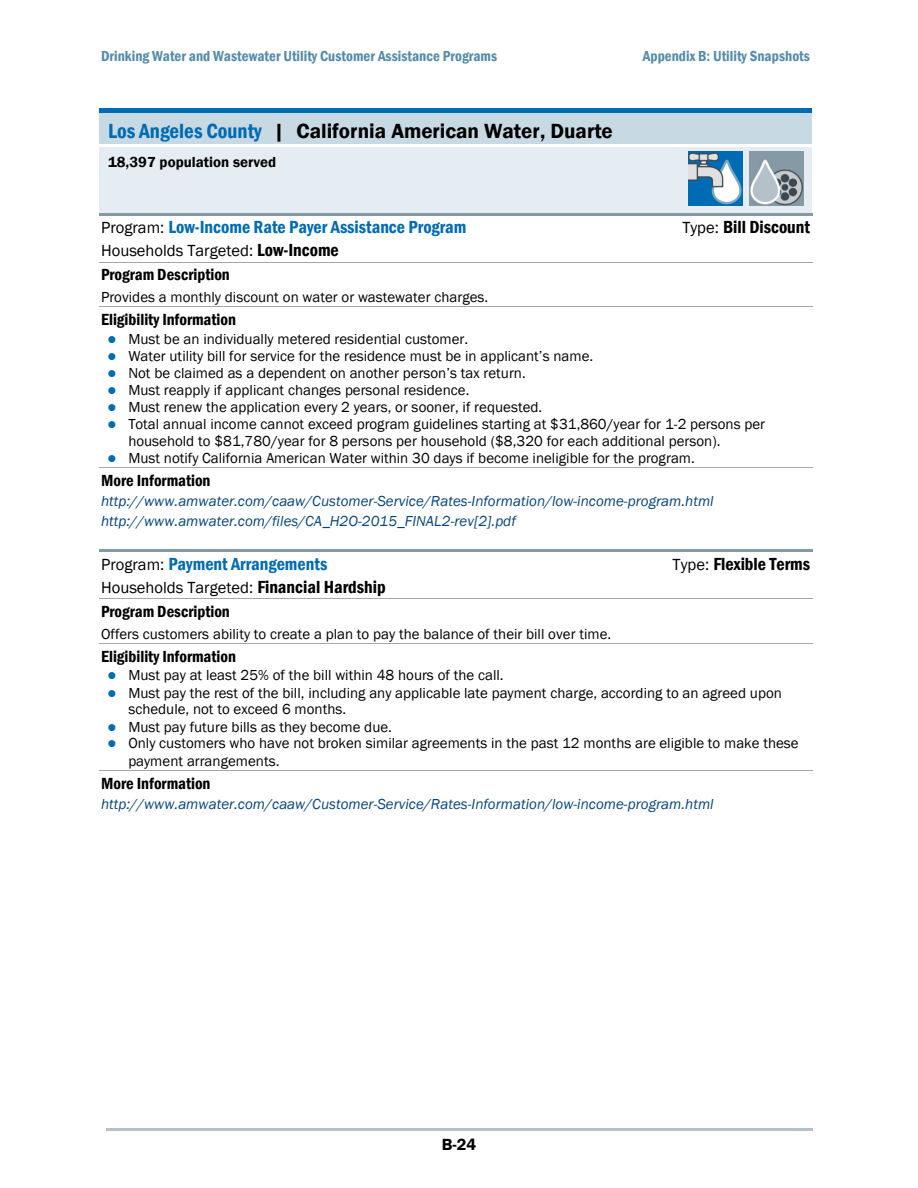
<style>
.page{position:relative;width:918px;height:1188px;background:#fff}
.page>*{position:absolute;margin:0;border:0;box-sizing:border-box;transform-origin:0 0}
.t1{font:600 21px "Franklin Gothic";color:#000}
.t2{font:600 condensed 18px "Franklin Gothic";color:#006bb5}
.t3{font:600 condensed 18px "Franklin Gothic";color:#000}
.t4{font:600 condensed 16.5px "Franklin Gothic";color:#000}
.t5{font:16.5px "Franklin Gothic";color:#000}
.t6{font:600 16.5px "Franklin Gothic";color:#000}
.t7{font:15px/17px "Franklin Gothic";color:#000}
.t8{font:italic 15px "Franklin Gothic";color:#06457d}
.t9{font:600 condensed 15px "Franklin Gothic";letter-spacing:.005em;color:#538baa}
.t10{font:600 15px "Franklin Gothic";color:#000}
.s1{font-stretch:condensed;color:#006bb5}
.s2{font-weight:400;font-stretch:normal;font-size:16.5px;color:#000}
.s3{font-weight:400;font-stretch:normal;font-size:16.5px}
.s4{font-weight:600;font-stretch:condensed;font-size:18px}
.s5{color:#006bb5}
</style>
<div class="page">
<hr style="left:106px;top:1129px;width:706px;height:2px;background:#b4c1ca">
<div style="left:99px;top:112px;width:713px;height:32px;background:#c7d9e3"></div>
<hr style="left:99px;top:108px;width:713px;height:4px;background:#006bb5">
<div style="left:99px;top:147px;width:713px;height:66px;background:#e6edf2"></div>
<img style="left:688px;top:152px;width:54px;height:54px">
<img style="left:749px;top:152px;width:54px;height:54px">
<hr style="left:99px;top:213px;width:713px;height:2px;background:#8599a5">
<hr style="left:99px;top:262px;width:713px;height:1px;background:#a6a6a6">
<hr style="left:99px;top:307px;width:713px;height:1px;background:#a6a6a6">
<hr style="left:99px;top:467px;width:713px;height:1px;background:#a6a6a6">
<hr style="left:99px;top:550px;width:713px;height:2px;background:#8599a5">
<hr style="left:99px;top:598px;width:713px;height:1px;background:#a6a6a6">
<hr style="left:99px;top:643px;width:713px;height:1px;background:#a6a6a6">
<hr style="left:99px;top:770px;width:713px;height:1px;background:#a6a6a6">
<p class="t9" style="left:101px;top:46px;width:398px">Drinking Water and Wastewater Utility Customer Assistance Programs</p>
<p class="t9" style="left:643px;top:46px;width:168px">Appendix B: Utility Snapshots</p>
<h2 class="t1" style="left:108px;top:118px;width:506px"><span class="s1">Los Angeles County</span> | California American Water, Duarte</h2>
<p class="t10" style="left:108px;top:153px;width:170px">18,397 population served</p>
<h3 class="t2" style="left:101px;top:215px;width:367px"><span class="s2">Program:</span> Low-Income Rate Payer Assistance Program</h3>
<h3 class="t3" style="left:682px;top:215px;width:129px"><span class="s3">Type:</span> Bill Discount</h3>
<h3 class="t5" style="left:101px;top:240px;width:239px">Households Targeted: <span class="s4">Low-Income</span></h3>
<h4 class="t4" style="left:101px;top:264px;width:130px">Program Description</h4>
<p class="t7" style="left:101px;top:289px;width:389px">Provides a monthly discount on water or wastewater charges.</p>
<h4 class="t4" style="left:101px;top:309px;width:136px">Eligibility Information</h4>
<p class="t7" style="left:108px;top:330px;width:362px"><span class="s5">●</span> Must be an individually metered residential customer.</p>
<p class="t7" style="left:108px;top:348px;width:487px"><span class="s5">●</span> Water utility bill for service for the residence must be in applicant’s name.</p>
<p class="t7" style="left:108px;top:364px;width:420px"><span class="s5">●</span> Not be claimed as a dependent on another person’s tax return.</p>
<p class="t7" style="left:108px;top:382px;width:363px"><span class="s5">●</span> Must reapply if applicant changes personal residence.</p>
<p class="t7" style="left:108px;top:399px;width:436px"><span class="s5">●</span> Must renew the application every 2 years, or sooner, if requested.</p>
<p class="t7" style="left:128px;top:416px;width:638px;text-indent:-21px"><span class="s5">●</span> Total annual income cannot exceed program guidelines starting at $31,860/year for 1-2 persons per household to $81,780/year for 8 persons per household ($8,320 for each additional person).</p>
<p class="t7" style="left:108px;top:450px;width:589px"><span class="s5">●</span> Must notify California American Water within 30 days if become ineligible for the program.</p>
<h4 class="t4" style="left:101px;top:469px;width:111px">More Information</h4>
<p class="t8" style="left:101px;top:492px;width:614px">http://www.amwater.com/caaw/Customer-Service/Rates-Information/low-income-program.html</p>
<p class="t8" style="left:101px;top:512px;width:416px">http://www.amwater.com/files/CA_H2O-2015_FINAL2-rev[2].pdf</p>
<h3 class="t2" style="left:101px;top:552px;width:228px"><span class="s2">Program:</span> Payment Arrangements</h3>
<h3 class="t3" style="left:673px;top:552px;width:139px"><span class="s3">Type:</span> Flexible Terms</h3>
<h3 class="t5" style="left:101px;top:577px;width:286px">Households Targeted: <span class="s4">Financial Hardship</span></h3>
<h4 class="t4" style="left:101px;top:601px;width:130px">Program Description</h4>
<p class="t7" style="left:101px;top:626px;width:512px">Offers customers ability to create a plan to pay the balance of their bill over time.</p>
<h4 class="t4" style="left:101px;top:646px;width:136px">Eligibility Information</h4>
<p class="t7" style="left:108px;top:667px;width:397px"><span class="s5">●</span> Must pay at least 25% of the bill within 48 hours of the call.</p>
<p class="t7" style="left:128px;top:684px;width:655px;text-indent:-21px"><span class="s5">●</span> Must pay the rest of the bill, including any applicable late payment charge, according to an agreed upon schedule, not to exceed 6 months.</p>
<p class="t7" style="left:108px;top:718px;width:286px"><span class="s5">●</span> Must pay future bills as they become due.</p>
<p class="t7" style="left:128px;top:735px;width:672px;text-indent:-21px"><span class="s5">●</span> Only customers who have not broken similar agreements in the past 12 months are eligible to make these payment arrangements.</p>
<h4 class="t4" style="left:101px;top:772px;width:111px">More Information</h4>
<p class="t8" style="left:101px;top:795px;width:614px">http://www.amwater.com/caaw/Customer-Service/Rates-Information/low-income-program.html</p>
<p class="t6" style="left:442px;top:1135px;width:36px">B-24</p>
</div>
